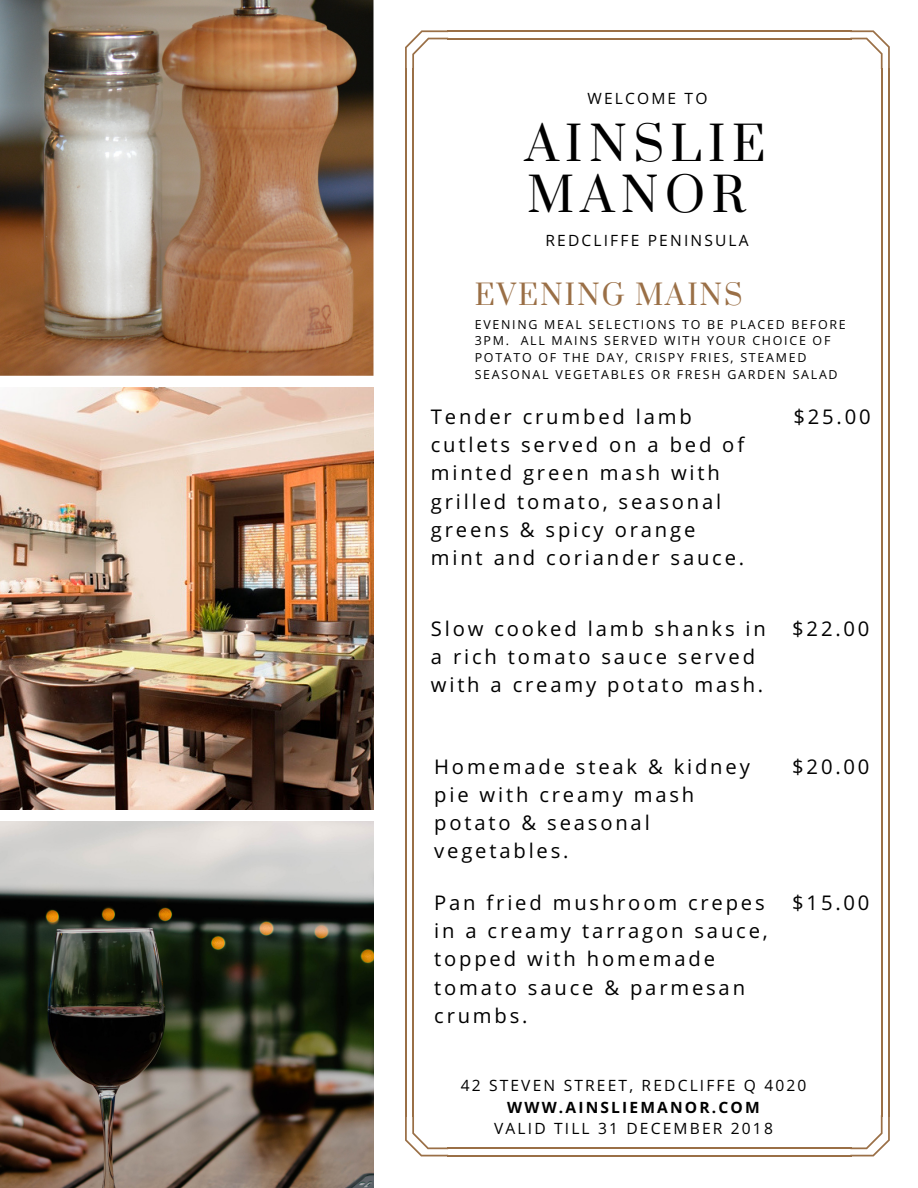
<style>
.page{position:relative;width:918px;height:1188px;background:#fff}
.page>*{position:absolute;margin:0;border:0;box-sizing:border-box;transform-origin:0 0}
.t1{font:46.65px/50.7px "Prata";letter-spacing:.14em;color:#000}
.t2{font:28.05px "Prata";letter-spacing:.07em;color:#9a6f46}
.t3{font:20.25px/28.2px "Open Sans";letter-spacing:.14em;color:#000}
.t4{font:15.6px "Open Sans";letter-spacing:.14em;color:#000}
.t5{font:700 15.6px "Open Sans";letter-spacing:.14em;color:#000}
.t6{font:12.45px/16.8px "Open Sans";letter-spacing:.14em;color:#000}
</style>
<div class="page">
<img style="left:0;top:0;width:374px;height:376px">
<img style="left:0;top:387px;width:374px;height:423px">
<img style="left:0;top:821px;width:374px;height:367px">
<svg style="left:405px;top:30px;width:43px;height:38px"></svg>
<hr style="left:405px;top:68px;width:2px;height:1048px;background:#9a6f46">
<hr style="left:412px;top:68px;width:2px;height:1048px;background:#9a6f46">
<svg style="left:405px;top:1116px;width:43px;height:40px"></svg>
<hr style="left:447px;top:1155px;width:405px;height:1px;background:#9a6f46">
<hr style="left:447px;top:1147px;width:405px;height:2px;background:#9a6f46">
<svg style="left:850px;top:1115px;width:40px;height:41px"></svg>
<hr style="left:888px;top:68px;width:2px;height:1048px;background:#9a6f46">
<hr style="left:881px;top:68px;width:2px;height:1048px;background:#9a6f46">
<svg style="left:850px;top:30px;width:40px;height:39px"></svg>
<hr style="left:447px;top:30px;width:405px;height:2px;background:#9a6f46">
<hr style="left:447px;top:38px;width:405px;height:1px;background:#9a6f46">
<p class="t4" style="left:587px;top:87px;width:122px">WELCOME TO</p>
<h1 class="t1" style="left:525px;top:120px;width:242px">AINSLIE<br>MANOR</h1>
<p class="t4" style="left:545px;top:230px;width:205px">REDCLIFFE PENINSULA</p>
<h2 class="t2" style="left:475px;top:277px;width:269px">EVENING MAINS</h2>
<p class="t6" style="left:475px;top:315px;width:373px">EVENING MEAL SELECTIONS TO BE PLACED BEFORE 3PM. ALL MAINS SERVED WITH YOUR CHOICE OF POTATO OF THE DAY, CRISPY FRIES, STEAMED SEASONAL VEGETABLES OR FRESH GARDEN SALAD</p>
<p class="t3" style="left:431px;top:402px;width:315px">Tender crumbed lamb cutlets served on a bed of minted green mash with grilled tomato, seasonal greens &amp; spicy orange mint and coriander sauce.</p>
<p class="t3" style="left:793px;top:402px;width:79px">$25.00</p>
<p class="t3" style="left:431px;top:614px;width:337px">Slow cooked lamb shanks in a rich tomato sauce served with a creamy potato mash.</p>
<p class="t3" style="left:792px;top:614px;width:79px">$22.00</p>
<p class="t3" style="left:434px;top:752px;width:317px">Homemade steak &amp; kidney pie with creamy mash potato &amp; seasonal vegetables.</p>
<p class="t3" style="left:792px;top:752px;width:79px">$20.00</p>
<p class="t3" style="left:434px;top:888px;width:335px">Pan fried mushroom crepes in a creamy tarragon sauce, topped with homemade tomato sauce &amp; parmesan crumbs.</p>
<p class="t3" style="left:792px;top:888px;width:79px">$15.00</p>
<p class="t4" style="left:461px;top:1075px;width:347px">42 STEVEN STREET, REDCLIFFE Q 4020</p>
<p class="t5" style="left:507px;top:1096px;width:254px">WWW.AINSLIEMANOR.COM</p>
<p class="t4" style="left:494px;top:1117px;width:280px">VALID TILL 31 DECEMBER 2018</p>
</div>
